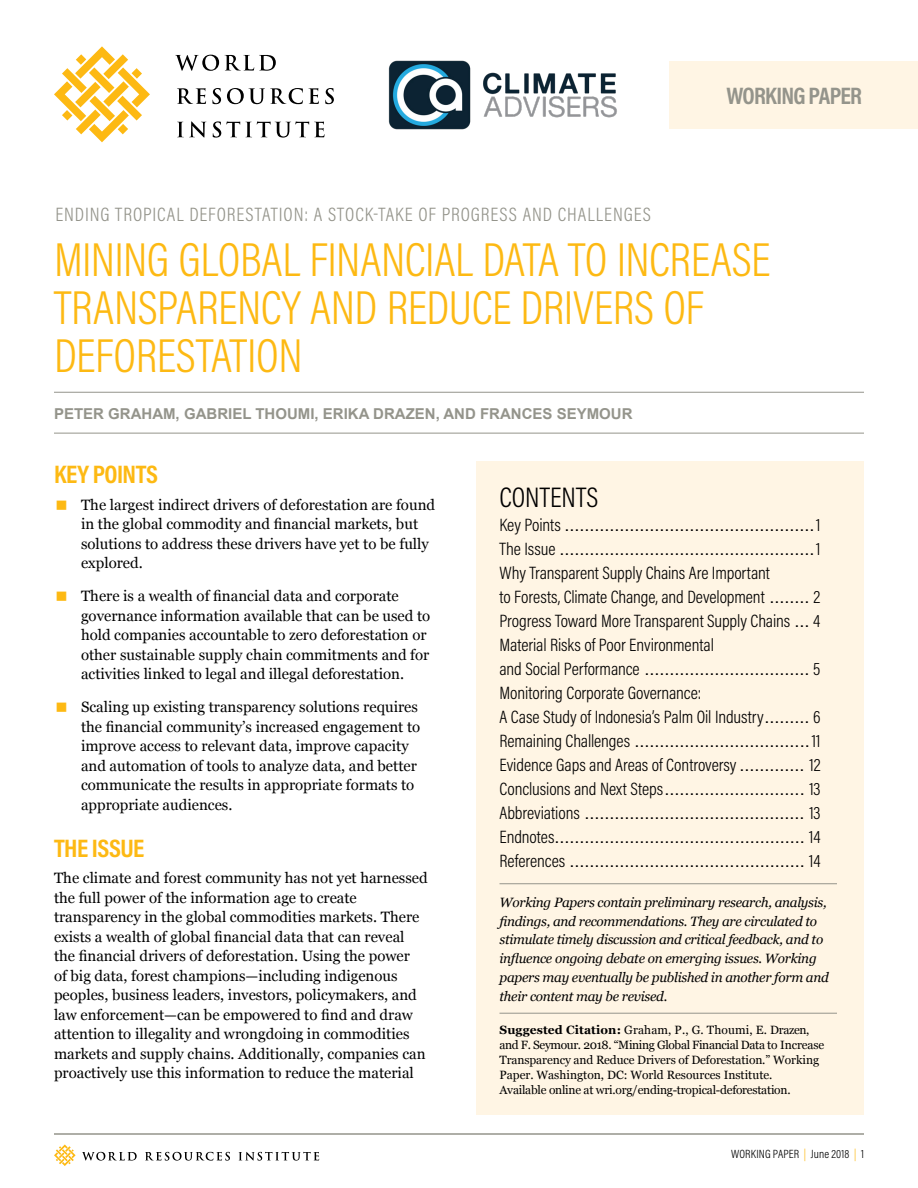
<style>
.page{position:relative;width:918px;height:1188px;background:#fff}
.page>*{position:absolute;margin:0;border:0;box-sizing:border-box;transform-origin:0 0}
.t1{font:300 48px/48px "Acumin Pro Cond";letter-spacing:-.01em;color:#fdb913}
.t2{font:300 28.5px "Acumin Pro Cond";letter-spacing:.005em;color:#000}
.t3{font:700 25.5px "Acumin Pro Cond";letter-spacing:-.02em;color:#fdb913}
.t4{font:700 24px "Acumin Pro Cond";letter-spacing:-.03em;color:#94948b}
.t5{font:300 19.5px "Acumin Pro Cond";letter-spacing:.045em;color:#94948b}
.t6{font:18px/24px "Arial";color:#000}
.t7{font:300 18px/24px "Acumin Pro Cond";letter-spacing:-.005em;color:#000}
.t8{font:15px/19.5px "Georgia";color:#000}
.t9{font:700 15px "Arial";color:#94948b}
.t10{font:italic 13.5px/18.8px "Georgia";letter-spacing:-.02em;color:#000}
.t11{font:12px/15px "Georgia";letter-spacing:-.01em;color:#000}
.t12{font:300 12px "Acumin Pro Cond";letter-spacing:.015em;color:#000}
.s1{font-size:42px;color:#fdb913}
.s2{font-family:"Acumin Pro Cond";font-weight:300}
.s3{font-family:"Arial";font-weight:400}
.s4{font-weight:700}
.s5{color:#fdb913}
</style>
<div class="page">
<svg style="left:54px;top:1144px;width:22px;height:22px"></svg>
<svg style="left:82px;top:1152px;width:55px;height:9px"></svg>
<svg style="left:145px;top:1152px;width:85px;height:9px"></svg>
<svg style="left:239px;top:1152px;width:80px;height:9px"></svg>
<hr style="left:54px;top:1134px;width:810px;height:1px;background:#94948b">
<svg style="left:54px;top:46px;width:96px;height:96px"></svg>
<svg style="left:175px;top:55px;width:44px;height:16px"></svg>
<svg style="left:225px;top:55px;width:51px;height:16px"></svg>
<svg style="left:177px;top:88px;width:29px;height:16px"></svg>
<svg style="left:212px;top:88px;width:9px;height:16px"></svg>
<svg style="left:227px;top:88px;width:76px;height:16px"></svg>
<svg style="left:309px;top:88px;width:10px;height:16px"></svg>
<svg style="left:325px;top:88px;width:9px;height:16px"></svg>
<svg style="left:177px;top:121px;width:29px;height:17px"></svg>
<svg style="left:213px;top:121px;width:112px;height:17px"></svg>
<div style="left:669px;top:62px;width:249px;height:67px;background:#fff5e4"></div>
<hr style="left:54px;top:392px;width:810px;height:1px;background:#94948b">
<hr style="left:54px;top:433px;width:810px;height:1px;background:#94948b">
<div style="left:476px;top:461px;width:388px;height:654px;background:#fff5e4"></div>
<hr style="left:500px;top:883px;width:337px;height:1px;background:#94948b">
<hr style="left:500px;top:1013px;width:337px;height:1px;background:#94948b">
<img style="left:388px;top:60px;width:229px;height:70px">
<h3 class="t5" style="left:56px;top:202px;width:597px">ENDING TROPICAL DEFORESTATION: A STOCK-TAKE OF PROGRESS AND CHALLENGES</h3>
<h3 class="t4" style="left:727px;top:80px;width:137px">WORKING PAPER</h3>
<h1 class="t1" style="left:54px;top:234px;width:718px">MINING GLOBAL FINANCIAL DATA TO INCREASE<br>TRANSPARENCY AND REDUCE DRIVERS OF<br>DEFORESTATION</h1>
<p class="t9" style="left:54px;top:404px;width:580px">PETER GRAHAM, GABRIEL THOUMI, ERIKA DRAZEN, AND FRANCES SEYMOUR</p>
<h3 class="t3" style="left:54px;top:458px;width:106px">KEY POINTS</h3>
<p class="t8" style="left:81px;top:494px;width:356px;text-indent:-27px"><span class="s1">▪</span> The largest indirect drivers of deforestation are found in the global commodity and financial markets, but solutions to address these drivers have yet to be fully explored.</p>
<p class="t8" style="left:81px;top:585px;width:351px;text-indent:-27px"><span class="s1">▪</span> There is a wealth of financial data and corporate governance information available that can be used to hold companies accountable to zero deforestation or other sustainable supply chain commitments and for activities linked to legal and illegal deforestation.</p>
<p class="t8" style="left:81px;top:696px;width:341px;text-indent:-27px"><span class="s1">▪</span> Scaling up existing transparency solutions requires the financial community’s increased engagement to improve access to relevant data, improve capacity and automation of tools to analyze data, and better communicate the results in appropriate formats to appropriate audiences.</p>
<h3 class="t3" style="left:54px;top:831px;width:92px">THE ISSUE</h3>
<p class="t8" style="left:54px;top:867px;width:375px">The climate and forest community has not yet harnessed the full power of the information age to create transparency in the global commodities markets. There exists a wealth of global financial data that can reveal the financial drivers of deforestation. Using the power<br>of big data, forest champions—including indigenous peoples, business leaders, investors, policymakers, and law enforcement—can be empowered to find and draw attention to illegality and wrongdoing in commodities markets and supply chains. Additionally, companies can proactively use this information to reduce the material</p>
<h2 class="t2" style="left:500px;top:479px;width:101px">CONTENTS</h2>
<p class="t6" style="left:500px;top:513px;width:322px"><span class="s2">Key Points</span> ..................................................<span class="s2">1<br>The Issue</span> ...................................................<span class="s2">1</span></p>
<p class="t7" style="left:500px;top:560px;width:322px">Why Transparent Supply Chains Are Important<br>to Forests, Climate Change, and Development <span class="s3">........</span> 2<br>Progress Toward More Transparent Supply Chains <span class="s3">...</span> 4<br>Material Risks of Poor Environmental</p>
<p class="t6" style="left:500px;top:657px;width:322px"><span class="s2">and Social Performance</span> ................................. <span class="s2">5</span></p>
<p class="t7" style="left:500px;top:680px;width:322px">Monitoring Corporate Governance:<br>A Case Study of Indonesia’s Palm Oil Industry<span class="s3">.........</span> 6</p>
<p class="t6" style="left:500px;top:729px;width:323px"><span class="s2">Remaining Challenges</span> ...................................<span class="s2">11</span></p>
<p class="t7" style="left:500px;top:752px;width:323px">Evidence Gaps and Areas of Controversy <span class="s3">.............</span> 12</p>
<p class="t6" style="left:500px;top:777px;width:323px;text-align:justify"><span class="s2">Conclusions and Next Steps</span>............................ <span class="s2">13<br>Abbreviations</span> ............................................ <span class="s2">13<br>Endnotes</span>.................................................. <span class="s2">14<br>References</span> ............................................... <span class="s2">14</span></p>
<p class="t10" style="left:500px;top:892px;width:331px">Working Papers contain preliminary research, analysis, findings, and recommendations. They are circulated to stimulate timely discussion and critical feedback, and to influence ongoing debate on emerging issues. Working papers may eventually be published in another form and their content may be revised.</p>
<p class="t11" style="left:500px;top:1021px;width:326px"><span class="s4">Suggested Citation:</span> Graham, P., G. Thoumi, E. Drazen, and F. Seymour. 2018. “Mining Global Financial Data to Increase Transparency and Reduce Drivers of Deforestation.” Working Paper. Washington, DC: World Resources Institute.<br>Available online at wri.org/ending-tropical-deforestation.</p>
<p class="t12" style="left:731px;top:1146px;width:134px">WORKING PAPER <span class="s5">|</span> June 2018 <span class="s5">|</span> 1</p>
</div>
